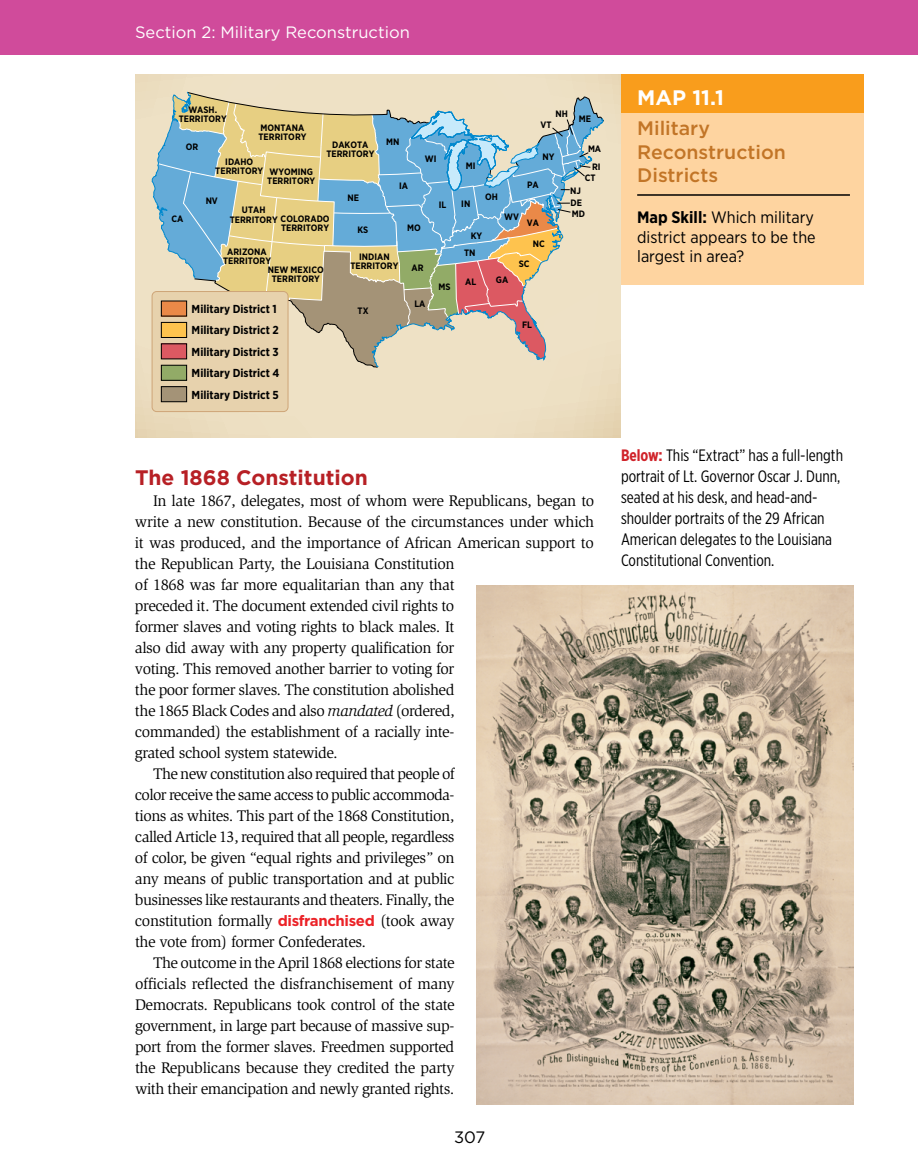
<style>
.page{position:relative;width:918px;height:1175px;background:#fff}
.page>*{position:absolute;margin:0;border:0;box-sizing:border-box;transform-origin:0 0}
.t1{font:700 21px "Gotham";color:#b72025}
.t2{font:700 21px "Gotham";color:#fff}
.t3{font:500 19.5px/23.4px "Gotham";color:#c27527}
.t4{font:16.5px/21px "Gotham X Narrow";color:#000}
.t5{font:16.5px/19.8px "Gotham Narrow";color:#000;text-align:justify}
.t6{font:16.5px "Gotham";color:#fff}
.t7{font:16.5px "Gotham";color:#000}
.t8{font:15.75px "Slimbach Std";letter-spacing:-.03em;color:#000}
.t9{font:700 11.55px/21.6px "Gotham Narrow";color:#000}
.t10{font:700 9.3px/9.3px "Gotham Narrow";color:#000}
.s1{font-style:italic}
.s2{font-family:"Gotham";font-weight:700;font-size:15px;color:#eb2227}
.s3{font-weight:700}
.s4{font-weight:700;color:#d0232a}
</style>
<div class="page">
<svg style="left:0;top:54px;width:918px;height:1px"></svg>
<div style="left:621px;top:74px;width:243px;height:39px;background:#f99d1c"></div>
<img style="left:476px;top:585px;width:378px;height:519px">
<div style="left:135px;top:74px;width:486px;height:363px;background:#eee1c5"></div>
<svg style="left:151px;top:91px;width:453px;height:280px"></svg>
<div style="left:152px;top:291px;width:136px;height:120px;background:#e7d2ad;border-radius:5px"></div>
<div style="left:152px;top:291px;width:136px;height:121px;border:1px solid #cea578;border-radius:5px"></div>
<div style="left:161px;top:344px;width:26px;height:15px;background:#dc5962"></div>
<div style="left:161px;top:343px;width:26px;height:16px;border:1px solid #000"></div>
<div style="left:161px;top:365px;width:26px;height:15px;background:#92ab67"></div>
<div style="left:161px;top:365px;width:26px;height:16px;border:1px solid #000"></div>
<div style="left:161px;top:386px;width:26px;height:16px;background:#a49377"></div>
<div style="left:161px;top:386px;width:26px;height:16px;border:1px solid #000"></div>
<div style="left:161px;top:301px;width:26px;height:15px;background:#ea8948"></div>
<div style="left:161px;top:300px;width:26px;height:16px;border:1px solid #000"></div>
<div style="left:161px;top:322px;width:26px;height:15px;background:#fec34e"></div>
<div style="left:161px;top:322px;width:26px;height:16px;border:1px solid #000"></div>
<div style="left:621px;top:113px;width:243px;height:171px;background:#fed4a0"></div>
<hr style="left:637px;top:194px;width:213px;height:2px;background:#000">
<div style="left:0;top:0;width:918px;height:54px;background:#d04b9b"></div>
<p class="t6" style="left:135px;top:22px;width:276px">Section 2: Military Reconstruction</p>
<p class="t10" style="left:179px;top:105px;width:50px;text-align:center">WASH.<br>TERRITORY</p>
<p class="t10" style="left:215px;top:157px;width:50px;text-align:center">IDAHO<br>TERRITORY</p>
<p class="t10" style="left:258px;top:123px;width:50px">MONTANA<br>TERRITORY</p>
<p class="t10" style="left:267px;top:167px;width:50px">WYOMING<br>TERRITORY</p>
<p class="t10" style="left:186px;top:142px;width:14px">OR</p>
<p class="t10" style="left:326px;top:140px;width:50px;text-align:center">DAKOTA<br>TERRITORY</p>
<p class="t10" style="left:386px;top:137px;width:15px">MN</p>
<p class="t10" style="left:399px;top:181px;width:10px">IA</p>
<p class="t10" style="left:425px;top:154px;width:13px">WI</p>
<p class="t10" style="left:171px;top:214px;width:13px">CA</p>
<p class="t10" style="left:206px;top:196px;width:14px">NV</p>
<p class="t10" style="left:347px;top:193px;width:13px">NE</p>
<p class="t10" style="left:357px;top:224px;width:12px">KS</p>
<p class="t10" style="left:242px;top:205px;width:25px">UTAH</p>
<p class="t10" style="left:227px;top:247px;width:41px">ARIZONA</p>
<p class="t10" style="left:223px;top:256px;width:50px">TERRITORY</p>
<p class="t10" style="left:268px;top:265px;width:57px">NEW MEXICO</p>
<p class="t10" style="left:272px;top:274px;width:50px">TERRITORY</p>
<p class="t10" style="left:230px;top:215px;width:101px;line-height:8.7px;text-align:right">TERRITORY COLORADO<br>TERRITORY</p>
<p class="t10" style="left:350px;top:252px;width:50px;text-align:center">INDIAN<br>TERRITORY</p>
<p class="t9" style="left:192px;top:297px;width:89px">Military District 1<br>Military District 2<br>Military District 3<br>Military District 4<br>Military District 5</p>
<p class="t10" style="left:358px;top:305px;width:12px">TX</p>
<p class="t10" style="left:407px;top:222px;width:15px">MO</p>
<p class="t10" style="left:411px;top:262px;width:14px">AR</p>
<p class="t10" style="left:414px;top:299px;width:13px">LA</p>
<p class="t10" style="left:439px;top:199px;width:9px">IL</p>
<p class="t10" style="left:439px;top:282px;width:14px">MS</p>
<p class="t10" style="left:466px;top:161px;width:11px">MI</p>
<p class="t10" style="left:461px;top:199px;width:11px">IN</p>
<p class="t10" style="left:485px;top:192px;width:14px">OH</p>
<p class="t10" style="left:504px;top:212px;width:16px">WV</p>
<p class="t10" style="left:464px;top:227px;width:20px;line-height:17.1px;text-indent:7px">KY<br>TN</p>
<p class="t10" style="left:556px;top:109px;width:14px">NH</p>
<p class="t10" style="left:540px;top:120px;width:13px">VT</p>
<p class="t10" style="left:579px;top:114px;width:14px">ME</p>
<p class="t10" style="left:542px;top:152px;width:14px">NY</p>
<p class="t10" style="left:527px;top:180px;width:13px">PA</p>
<p class="t10" style="left:527px;top:218px;width:14px">VA</p>
<p class="t10" style="left:533px;top:239px;width:14px">NC</p>
<p class="t10" style="left:588px;top:144px;width:15px">MA</p>
<p class="t10" style="left:585px;top:173px;width:12px">CT</p>
<p class="t10" style="left:592px;top:162px;width:10px">RI</p>
<p class="t10" style="left:570px;top:185px;width:13px;line-height:12px">NJ<br>DE</p>
<p class="t10" style="left:572px;top:209px;width:15px">MD</p>
<p class="t10" style="left:465px;top:277px;width:13px">AL</p>
<p class="t10" style="left:496px;top:275px;width:14px">GA</p>
<p class="t10" style="left:519px;top:259px;width:12px">SC</p>
<p class="t10" style="left:522px;top:320px;width:11px">FL</p>
<h1 class="t1" style="left:135px;top:463px;width:234px">The 1868 Constitution</h1>
<p class="t8" style="left:153px;top:491px;width:443px">In late 1867, delegates, most of whom were Republicans, began to</p>
<p class="t8" style="left:135px;top:512px;width:461px">write a new constitution. Because of the circumstances under which</p>
<p class="t8" style="left:135px;top:533px;width:460px">it was produced, and the importance of African American support to</p>
<p class="t8" style="left:135px;top:554px;width:321px">the Republican Party, the Louisiana Constitution</p>
<p class="t8" style="left:135px;top:575px;width:321px">of 1868 was far more equalitarian than any that</p>
<p class="t8" style="left:135px;top:596px;width:321px">preceded it. The document extended civil rights to</p>
<p class="t8" style="left:135px;top:617px;width:321px">former slaves and voting rights to black males. It</p>
<p class="t8" style="left:135px;top:638px;width:321px">also did away with any property qualification for</p>
<p class="t8" style="left:135px;top:659px;width:321px">voting. This removed another barrier to voting for</p>
<p class="t8" style="left:135px;top:680px;width:321px">the poor former slaves. The constitution abolished</p>
<p class="t8" style="left:135px;top:701px;width:321px">the 1865 Black Codes and also <span class="s1">mandated</span> (ordered,</p>
<p class="t8" style="left:135px;top:722px;width:321px">commanded) the establishment of a racially inte-</p>
<p class="t8" style="left:135px;top:743px;width:204px">grated school system statewide.</p>
<p class="t8" style="left:153px;top:764px;width:303px">The new constitution also required that people of</p>
<p class="t8" style="left:135px;top:785px;width:321px">color receive the same access to public accommoda-</p>
<p class="t8" style="left:135px;top:806px;width:321px">tions as whites. This part of the 1868 Constitution,</p>
<p class="t8" style="left:135px;top:827px;width:321px">called Article 13, required that all people, regardless</p>
<p class="t8" style="left:135px;top:848px;width:321px">of color, be given “equal rights and privileges” on</p>
<p class="t8" style="left:135px;top:869px;width:321px">any means of public transportation and at public</p>
<p class="t8" style="left:135px;top:890px;width:321px">businesses like restaurants and theaters. Finally, the</p>
<p class="t8" style="left:135px;top:911px;width:321px">constitution formally <span class="s2">disfranchised</span> (took away</p>
<p class="t8" style="left:135px;top:932px;width:233px">the vote from) former Confederates.</p>
<p class="t8" style="left:153px;top:953px;width:303px">The outcome in the April 1868 elections for state</p>
<p class="t8" style="left:135px;top:974px;width:321px">officials reflected the disfranchisement of many</p>
<p class="t8" style="left:135px;top:995px;width:321px">Democrats. Republicans took control of the state</p>
<p class="t8" style="left:135px;top:1016px;width:321px">government, in large part because of massive sup-</p>
<p class="t8" style="left:135px;top:1037px;width:321px">port from the former slaves. Freedmen supported</p>
<p class="t8" style="left:135px;top:1058px;width:321px">the Republicans because they credited the party</p>
<p class="t8" style="left:135px;top:1079px;width:321px">with their emancipation and newly granted rights.</p>
<p class="t7" style="left:454px;top:1126px;width:33px">307</p>
<h1 class="t2" style="left:637px;top:84px;width:88px">MAP 11.1</h1>
<p class="t3" style="left:637px;top:116px;width:150px">Military<br>Reconstruction<br>Districts</p>
<p class="t5" style="left:637px;top:207px;width:180px"><span class="s3">Map Skill:</span> Which military district appears to be the largest in area?</p>
<p class="t4" style="left:621px;top:444px;width:224px"><span class="s4">Below:</span> This “Extract” has a full-length portrait of Lt. Governor Oscar J. Dunn, seated at his desk, and head-and&shy;shoulder portraits of the 29 African American delegates to the Louisiana Constitutional Convention.</p>
</div>
